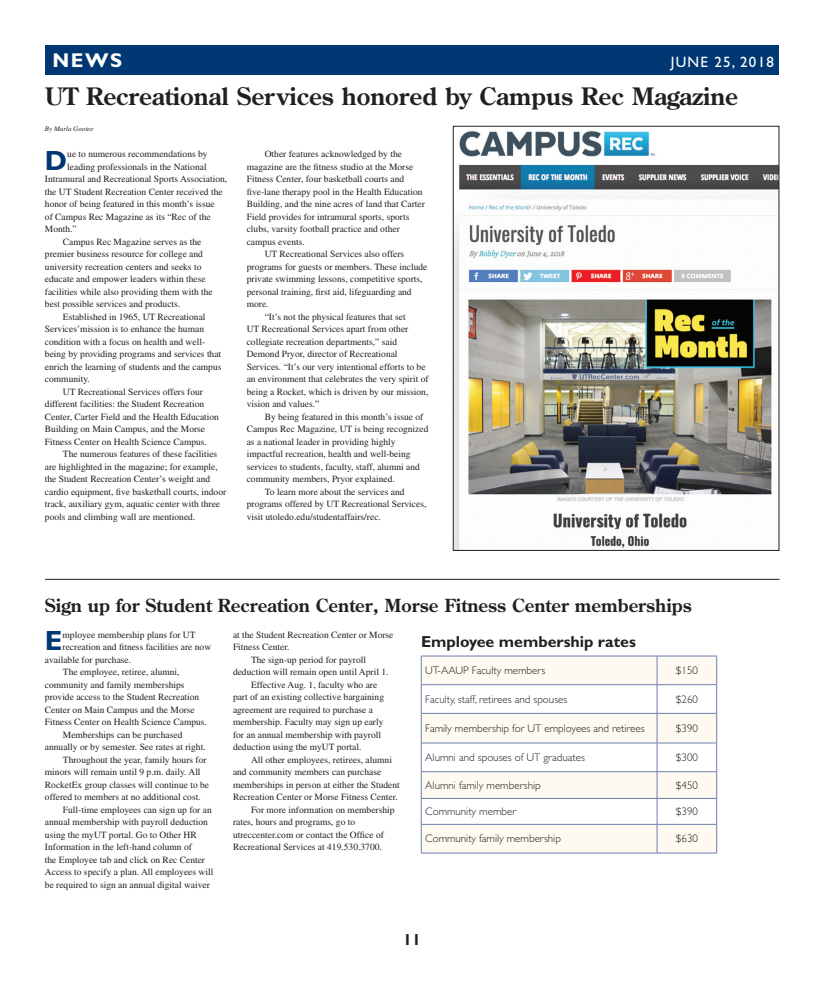
<style>
.page{position:relative;width:824px;height:990px;background:#fff}
.page>*{position:absolute;margin:0;border:0;box-sizing:border-box;transform-origin:0 0}
.Drop_Cap_2_Paragraph{font:700 27.8px "Gill Sans Std";color:#013874}
.Heading_24pt{font:700 24px "Century Old Style Std";color:#231f20}
.t1{font:700 20px "Gill Sans Std";color:#fff}
.Heading_18pt{font:700 18px "Century Old Style Std";color:#231f20}
.Cutline{font:700 16px "Gill Sans Std";color:#231f20}
.t2{font:15px "Gill Sans Std";letter-spacing:.08em;color:#fff}
.Body_Text{font:300 11px "Gill Sans Std";color:#231f20}
.Body_Text-2{font:9.5px/12.5px "Times";color:#231f20}
.Drop_Cap_2_Paragraph-2{font:9.5px "Times";color:#231f20}
.By_line{font:italic 7px "Times";color:#231f20}
</style>
<div class="page">
<hr style="left:45px;top:579px;width:734px;height:1px;background:#231f20">
<div style="left:45px;top:45px;width:734px;height:30px;background:#013874"></div>
<img style="left:455px;top:131px;width:322px;height:418px">
<div style="left:453px;top:126px;width:326px;height:425px;border:1px solid #231f20"></div>
<svg style="left:422px;top:657px;width:294px;height:196px;fill:#fef9f1"></svg>
<hr style="left:421px;top:656px;width:236px;height:1px;background:#6c7fac">
<hr style="left:657px;top:656px;width:60px;height:1px;background:#6c7fac">
<hr style="left:421px;top:684px;width:236px;height:1px;background:#6c7fac">
<hr style="left:657px;top:684px;width:60px;height:1px;background:#6c7fac">
<hr style="left:421px;top:713px;width:236px;height:1px;background:#6c7fac">
<hr style="left:657px;top:713px;width:60px;height:1px;background:#6c7fac">
<hr style="left:421px;top:743px;width:236px;height:1px;background:#6c7fac">
<hr style="left:657px;top:743px;width:60px;height:1px;background:#6c7fac">
<hr style="left:421px;top:771px;width:236px;height:1px;background:#6c7fac">
<hr style="left:657px;top:771px;width:60px;height:1px;background:#6c7fac">
<hr style="left:421px;top:798px;width:236px;height:1px;background:#6c7fac">
<hr style="left:657px;top:798px;width:60px;height:1px;background:#6c7fac">
<hr style="left:421px;top:824px;width:236px;height:1px;background:#6c7fac">
<svg style="left:421px;top:656px;width:1px;height:197px"></svg>
<hr style="left:657px;top:824px;width:60px;height:1px;background:#6c7fac">
<svg style="left:656px;top:656px;width:1px;height:197px"></svg>
<svg style="left:716px;top:656px;width:1px;height:197px"></svg>
<hr style="left:421px;top:853px;width:236px;height:1px;background:#6c7fac">
<hr style="left:657px;top:853px;width:60px;height:1px;background:#6c7fac">
<p class="t1" style="left:52px;top:48px;width:71px">NEWS</p>
<p class="t2" style="left:670px;top:53px;width:105px">JUNE 25, 2018</p>
<p class="Heading_24pt" style="left:45px;top:81px;width:694px">UT Recreational Services honored by Campus Rec Magazine</p>
<p class="By_line" style="left:45px;top:125px;width:50px">By Marla Gootee</p>
<p class="Drop_Cap_2_Paragraph" style="left:45px;top:144px;width:24px">D</p>
<p class="Drop_Cap_2_Paragraph-2" style="left:67px;top:149px;width:142px">ue to numerous recommendations by</p>
<p class="Body_Text-2" style="left:247px;top:148px;width:180px;text-indent:18px">Other features acknowledged by the magazine are the fitness studio at the Morse Fitness Center, four basketball courts and five-lane therapy pool in the Health Education Building, and the nine acres of land that Carter Field provides for intramural sports, sports clubs, varsity football practice and other campus events.</p>
<p class="Body_Text-2" style="left:247px;top:248px;width:182px;text-indent:18px">UT Recreational Services also offers programs for guests or members. These include private swimming lessons, competitive sports, personal training, first aid, lifeguarding and more.</p>
<p class="Body_Text-2" style="left:247px;top:310px;width:183px;text-indent:18px">“It’s not the physical features that set<br>UT Recreational Services apart from other collegiate recreation departments,” said Demond Pryor, director of Recreational Services. “It’s our very intentional efforts to be an environment that celebrates the very spirit of being a Rocket, which is driven by our mission, vision and values.”</p>
<p class="Body_Text-2" style="left:247px;top:410px;width:183px;text-indent:18px">By being featured in this month’s issue of Campus Rec Magazine, UT is being recognized as a national leader in providing highly impactful recreation, health and well-being services to students, faculty, staff, alumni and community members, Pryor explained.</p>
<p class="Body_Text-2" style="left:247px;top:485px;width:181px;text-indent:18px">To learn more about the services and programs offered by UT Recreational Services, visit utoledo.edu/studentaffairs/rec.</p>
<p class="Drop_Cap_2_Paragraph-2" style="left:67px;top:161px;width:141px">leading professionals in the National</p>
<p class="Drop_Cap_2_Paragraph-2" style="left:45px;top:174px;width:184px">Intramural and Recreational Sports Association,</p>
<p class="Drop_Cap_2_Paragraph-2" style="left:45px;top:186px;width:179px">the UT Student Recreation Center received the</p>
<p class="Drop_Cap_2_Paragraph-2" style="left:45px;top:199px;width:171px">honor of being featured in this month’s issue</p>
<p class="Drop_Cap_2_Paragraph-2" style="left:45px;top:211px;width:167px">of Campus Rec Magazine as its “Rec of the</p>
<p class="Drop_Cap_2_Paragraph-2" style="left:45px;top:224px;width:33px">Month.”</p>
<p class="Body_Text-2" style="left:45px;top:235px;width:169px;text-indent:18px">Campus Rec Magazine serves as the premier business resource for college and university recreation centers and seeks to educate and empower leaders within these facilities while also providing them with the best possible services and products.</p>
<p class="Body_Text-2" style="left:45px;top:310px;width:178px;text-indent:18px">Established in 1965, UT Recreational Services’mission is to enhance the human condition with a focus on health and well&shy;being by providing programs and services that enrich the learning of students and the campus community.</p>
<p class="Body_Text-2" style="left:45px;top:385px;width:176px;text-indent:18px">UT Recreational Services offers four different facilities: the Student Recreation Center, Carter Field and the Health Education Building on Main Campus, and the Morse Fitness Center on Health Science Campus.</p>
<p class="Body_Text-2" style="left:45px;top:448px;width:183px;text-indent:18px">The numerous features of these facilities are highlighted in the magazine; for example, the Student Recreation Center’s weight and cardio equipment, five basketball courts, indoor track, auxiliary gym, aquatic center with three pools and climbing wall are mentioned.</p>
<p class="Heading_18pt" style="left:45px;top:593px;width:648px">Sign up for Student Recreation Center, Morse Fitness Center memberships</p>
<p class="Drop_Cap_2_Paragraph" style="left:45px;top:624px;width:19px">E</p>
<p class="Drop_Cap_2_Paragraph-2" style="left:63px;top:629px;width:134px">mployee membership plans for UT</p>
<p class="Body_Text-2" style="left:233px;top:628px;width:162px">at the Student Recreation Center or Morse<br>Fitness Center.</p>
<p class="Body_Text-2" style="left:233px;top:653px;width:157px;text-align:center">The sign-up period for payroll<br>deduction will remain open until April 1.</p>
<p class="Body_Text-2" style="left:233px;top:678px;width:153px;text-indent:18px">Effective Aug. 1, faculty who are part of an existing collective bargaining agreement are required to purchase a membership. Faculty may sign up early for an annual membership with payroll deduction using the myUT portal.</p>
<p class="Body_Text-2" style="left:233px;top:753px;width:168px;text-indent:18px">All other employees, retirees, alumni and community members can purchase memberships in person at either the Student Recreation Center or Morse Fitness Center.</p>
<p class="Body_Text-2" style="left:233px;top:803px;width:163px;text-indent:18px">For more information on membership rates, hours and programs, go to utreccenter.com or contact the Office of Recreational Services at 419.530.3700.</p>
<p class="Cutline" style="left:421px;top:632px;width:216px">Employee membership rates</p>
<p class="Drop_Cap_2_Paragraph-2" style="left:63px;top:642px;width:150px">recreation and fitness facilities are now</p>
<p class="Drop_Cap_2_Paragraph-2" style="left:45px;top:654px;width:88px">available for purchase.</p>
<p class="Body_Text-2" style="left:45px;top:666px;width:164px;text-indent:18px">The employee, retiree, alumni, community and family memberships provide access to the Student Recreation Center on Main Campus and the Morse Fitness Center on Health Science Campus.</p>
<p class="Body_Text-2" style="left:45px;top:728px;width:162px;text-align:center">Memberships can be purchased<br>annually or by semester. See rates at right.</p>
<p class="Body_Text-2" style="left:45px;top:753px;width:166px;text-indent:18px">Throughout the year, family hours for minors will remain until 9 p.m. daily. All RocketEx group classes will continue to be offered to members at no additional cost.</p>
<p class="Body_Text-2" style="left:45px;top:803px;width:170px;text-indent:18px">Full-time employees can sign up for an annual membership with payroll deduction using the myUT portal. Go to Other HR Information in the left-hand column of<br>the Employee tab and click on Rec Center Access to specify a plan. All employees will be required to sign an annual digital waiver</p>
<p class="Body_Text" style="left:425px;top:664px;width:122px">UT-AAUP Faculty members</p>
<p class="Body_Text" style="left:675px;top:664px;width:24px">$150</p>
<p class="Body_Text" style="left:425px;top:693px;width:144px">Faculty, staff, retirees and spouses</p>
<p class="Body_Text" style="left:675px;top:693px;width:24px">$260</p>
<p class="Body_Text" style="left:425px;top:722px;width:221px">Family membership for UT employees and retirees</p>
<p class="Body_Text" style="left:675px;top:722px;width:24px">$390</p>
<p class="Body_Text" style="left:425px;top:751px;width:161px">Alumni and spouses of UT graduates</p>
<p class="Body_Text" style="left:675px;top:751px;width:24px">$300</p>
<p class="Body_Text" style="left:425px;top:779px;width:117px">Alumni family membership</p>
<p class="Body_Text" style="left:675px;top:779px;width:24px">$450</p>
<p class="Body_Text" style="left:425px;top:805px;width:92px">Community member</p>
<p class="Body_Text" style="left:675px;top:805px;width:24px">$390</p>
<p class="Body_Text" style="left:425px;top:833px;width:137px">Community family membership</p>
<p class="Body_Text" style="left:675px;top:833px;width:24px">$630</p>
<p class="Cutline" style="left:403px;top:930px;width:19px">11</p>
</div>
